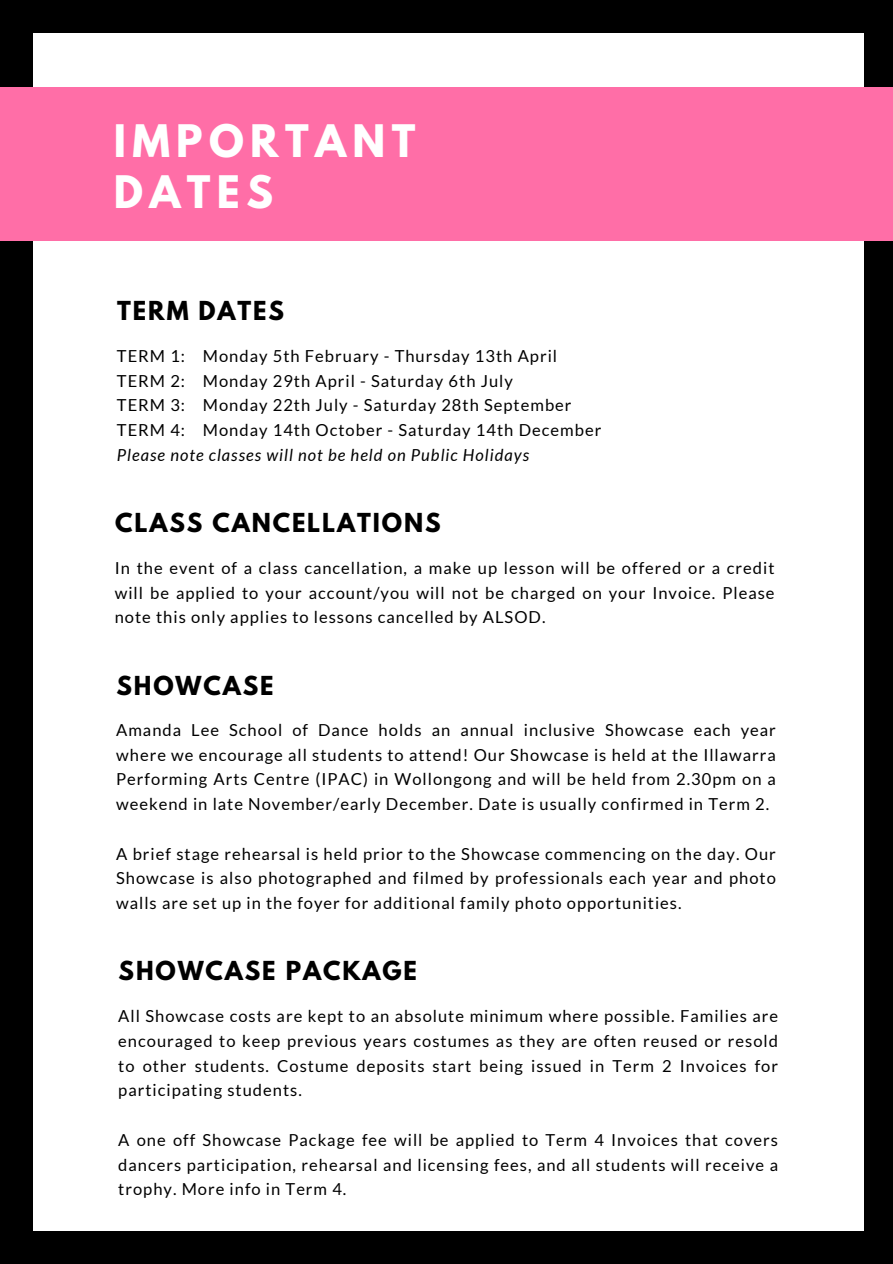
<style>
.page{position:relative;width:893px;height:1264px;background:#fff}
.page>*{position:absolute;margin:0;border:0;box-sizing:border-box;transform-origin:0 0}
.t1{font:700 39.75px/50.7px "League Spartan";letter-spacing:.16em;color:#fff}
.t2{font:700 23.1px "League Spartan";letter-spacing:.08em;color:#000}
.t3{font:16.5px/24.8px "Lato";letter-spacing:.06em;color:#000;text-align:justify}
.t4{font:italic 16.5px "Lato";letter-spacing:.06em;color:#000}
</style>
<div class="page">
<div style="left:0;top:0;width:892px;height:1263px;background:#000"></div>
<div style="left:34px;top:33px;width:829px;height:1197px;background:#fff"></div>
<div style="left:0;top:87px;width:892px;height:153px;background:#ff6ea7"></div>
<p class="t1" style="left:114px;top:121px;width:303px">IMPORTANT<br>DATES</p>
<h2 class="t2" style="left:117px;top:299px;width:168px">TERM DATES</h2>
<p class="t3" style="left:117px;top:343px;width:442px">TERM 1: Monday 5th February - Thursday 13th April</p>
<p class="t3" style="left:117px;top:368px;width:397px">TERM 2: Monday 29th April - Saturday 6th July</p>
<p class="t3" style="left:117px;top:392px;width:456px">TERM 3: Monday 22th July - Saturday 28th September</p>
<h2 class="t3" style="left:117px;top:417px;width:486px">TERM 4: Monday 14th October - Saturday 14th December</h2>
<p class="t4" style="left:117px;top:444px;width:413px">Please note classes will not be held on Public Holidays</p>
<p class="t2" style="left:115px;top:511px;width:327px">CLASS CANCELLATIONS</p>
<p class="t3" style="left:115px;top:555px;width:661px">In the event of a class cancellation, a make up lesson will be offered or a credit will be applied to your account/you will not be charged on your Invoice. Please note this only applies to lessons cancelled by ALSOD.</p>
<p class="t2" style="left:116px;top:674px;width:158px">SHOWCASE</p>
<p class="t3" style="left:116px;top:717px;width:661px">Amanda Lee School of Dance holds an annual inclusive Showcase each year where we encourage all students to attend! Our Showcase is held at the Illawarra Performing Arts Centre (IPAC) in Wollongong and will be held from 2.30pm on a weekend in late November/early December. Date is usually confirmed in Term 2.</p>
<h2 class="t3" style="left:116px;top:840px;width:661px">A brief stage rehearsal is held prior to the Showcase commencing on the day. Our Showcase is also photographed and filmed by professionals each year and photo walls are set up in the foyer for additional family photo opportunities.</h2>
<p class="t2" style="left:119px;top:959px;width:300px">SHOWCASE PACKAGE</p>
<h2 class="t3" style="left:118px;top:1003px;width:661px">All Showcase costs are kept to an absolute minimum where possible. Families are encouraged to keep previous years costumes as they are often reused or resold to other students. Costume deposits start being issued in Term 2 Invoices for participating students.</h2>
<p class="t3" style="left:118px;top:1127px;width:661px">A one off Showcase Package fee will be applied to Term 4 Invoices that covers dancers participation, rehearsal and licensing fees, and all students will receive a trophy. More info in Term 4.</p>
</div>
